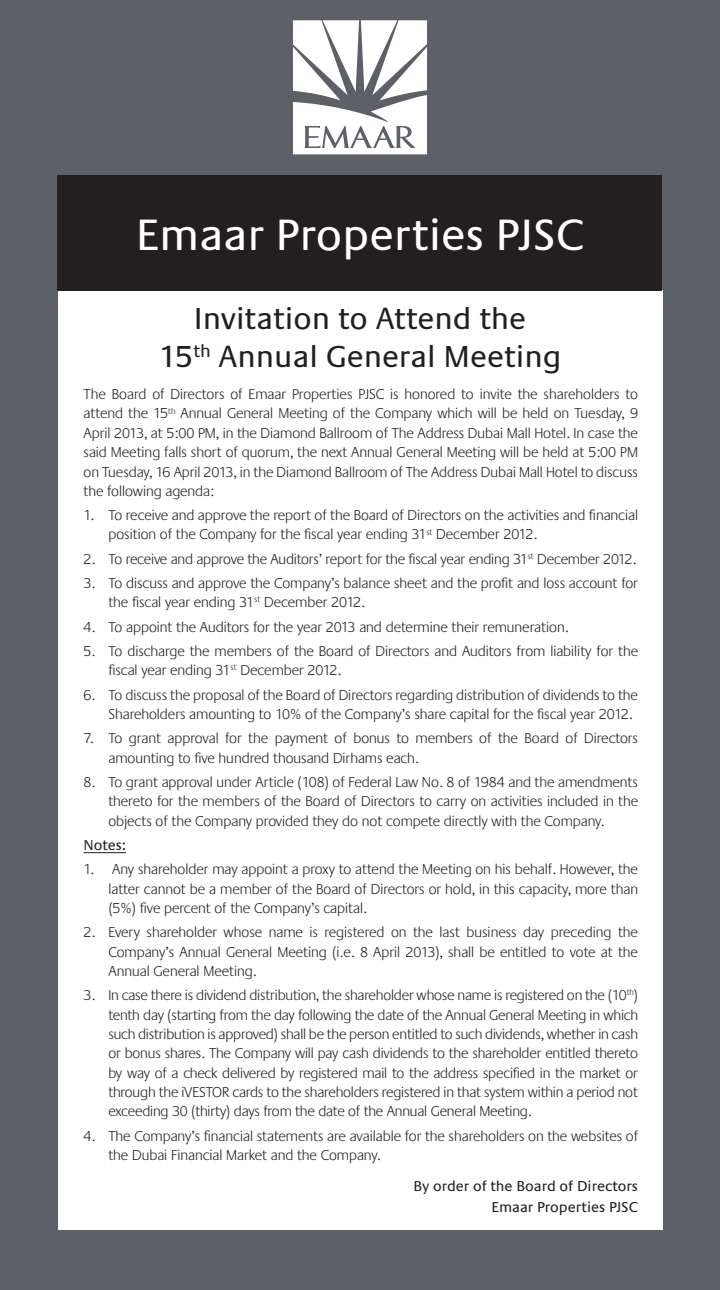
<style>
.page{position:relative;width:720px;height:1290px;background:#fff}
.page>*{position:absolute;margin:0;border:0;box-sizing:border-box;transform-origin:0 0}
.t1{font:45.5px "Praxis";color:#fff}
.t2{font:31.5px/37.8px "Praxis";color:#231f20;text-align:center}
.t3{font:300 14.88px/19.2px "Praxis";color:#231f20}
.t4{font:14.88px "Praxis";color:#231f20}
</style>
<div class="page">
<div style="left:0;top:0;width:719px;height:1290px;background:#5d6067"></div>
<div style="left:58px;top:290px;width:604px;height:940px;background:#fff"></div>
<div style="left:58px;top:175px;width:604px;height:116px;background:#231f20"></div>
<hr style="left:84px;top:852px;width:42px;height:1px;background:#231f20">
<svg style="left:293px;top:20px;width:134px;height:134px"></svg>
<p class="t1" style="left:136px;top:210px;width:450px">Emaar Properties PJSC</p>
<p class="t2" style="left:158px;top:301px;width:404px">Invitation to Attend the<br>15<sup>th</sup> Annual General Meeting</p>
<p class="t3" style="left:84px;top:385px;width:555px;text-align:justify">The Board of Directors of Emaar Properties PJSC is honored to invite the shareholders to attend the 15<sup>th</sup> Annual General Meeting of the Company which will be held on Tuesday, 9<br>April 2013, at 5:00 PM, in the Diamond Ballroom of The Address Dubai Mall Hotel. In case the said Meeting falls short of quorum, the next Annual General Meeting will be held at 5:00 PM on Tuesday, 16 April 2013, in the Diamond Ballroom of The Address Dubai Mall Hotel to discuss the following agenda:</p>
<p class="t3" style="left:108px;top:506px;width:531px;text-indent:-25px">1. To receive and approve the report of the Board of Directors on the activities and financial position of the Company for the fiscal year ending 31<sup>st</sup> December 2012.</p>
<p class="t3" style="left:84px;top:550px;width:554px">2. To receive and approve the Auditors’ report for the fiscal year ending 31<sup>st</sup> December 2012.</p>
<p class="t3" style="left:108px;top:574px;width:531px;text-indent:-25px">3. To discuss and approve the Company’s balance sheet and the profit and loss account for the fiscal year ending 31<sup>st</sup> December 2012.</p>
<p class="t3" style="left:84px;top:617px;width:486px">4. To appoint the Auditors for the year 2013 and determine their remuneration.</p>
<p class="t3" style="left:108px;top:642px;width:531px;text-indent:-25px">5. To discharge the members of the Board of Directors and Auditors from liability for the fiscal year ending 31<sup>st</sup> December 2012.</p>
<p class="t3" style="left:108px;top:685px;width:531px;text-indent:-25px">6. To discuss the proposal of the Board of Directors regarding distribution of dividends to the<br>Shareholders amounting to 10% of the Company’s share capital for the fiscal year 2012.</p>
<p class="t3" style="left:108px;top:729px;width:531px;text-indent:-25px">7. To grant approval for the payment of bonus to members of the Board of Directors amounting to five hundred thousand Dirhams each.</p>
<p class="t3" style="left:108px;top:773px;width:531px;text-align:justify;text-indent:-25px">8. To grant approval under Article (108) of Federal Law No. 8 of 1984 and the amendments thereto for the members of the Board of Directors to carry on activities included in the objects of the Company provided they do not compete directly with the Company.</p>
<p class="t4" style="left:84px;top:837px;width:44px">Notes:</p>
<p class="t3" style="left:108px;top:860px;width:531px;text-align:justify;text-indent:-25px">1. Any shareholder may appoint a proxy to attend the Meeting on his behalf. However, the latter cannot be a member of the Board of Directors or hold, in this capacity, more than (5%) five percent of the Company’s capital.</p>
<p class="t3" style="left:108px;top:923px;width:531px;text-align:justify;text-indent:-25px">2. Every shareholder whose name is registered on the last business day preceding the Company’s Annual General Meeting (i.e. 8 April 2013), shall be entitled to vote at the Annual General Meeting.</p>
<p class="t3" style="left:108px;top:986px;width:531px;text-align:justify;text-indent:-25px">3. In case there is dividend distribution, the shareholder whose name is registered on the (10<sup>th</sup>) tenth day (starting from the day following the date of the Annual General Meeting in which such distribution is approved) shall be the person entitled to such dividends, whether in cash or bonus shares. The Company will pay cash dividends to the shareholder entitled thereto by way of a check delivered by registered mail to the address specified in the market or through the iVESTOR cards to the shareholders registered in that system within a period not exceeding 30 (thirty) days from the date of the Annual General Meeting.</p>
<p class="t3" style="left:108px;top:1126px;width:531px;text-indent:-25px">4. The Company’s financial statements are available for the shareholders on the websites of the Dubai Financial Market and the Company.</p>
<p class="t4" style="left:413px;top:1178px;width:226px">By order of the Board of Directors</p>
<p class="t4" style="left:491px;top:1199px;width:148px">Emaar Properties PJSC</p>
</div>
